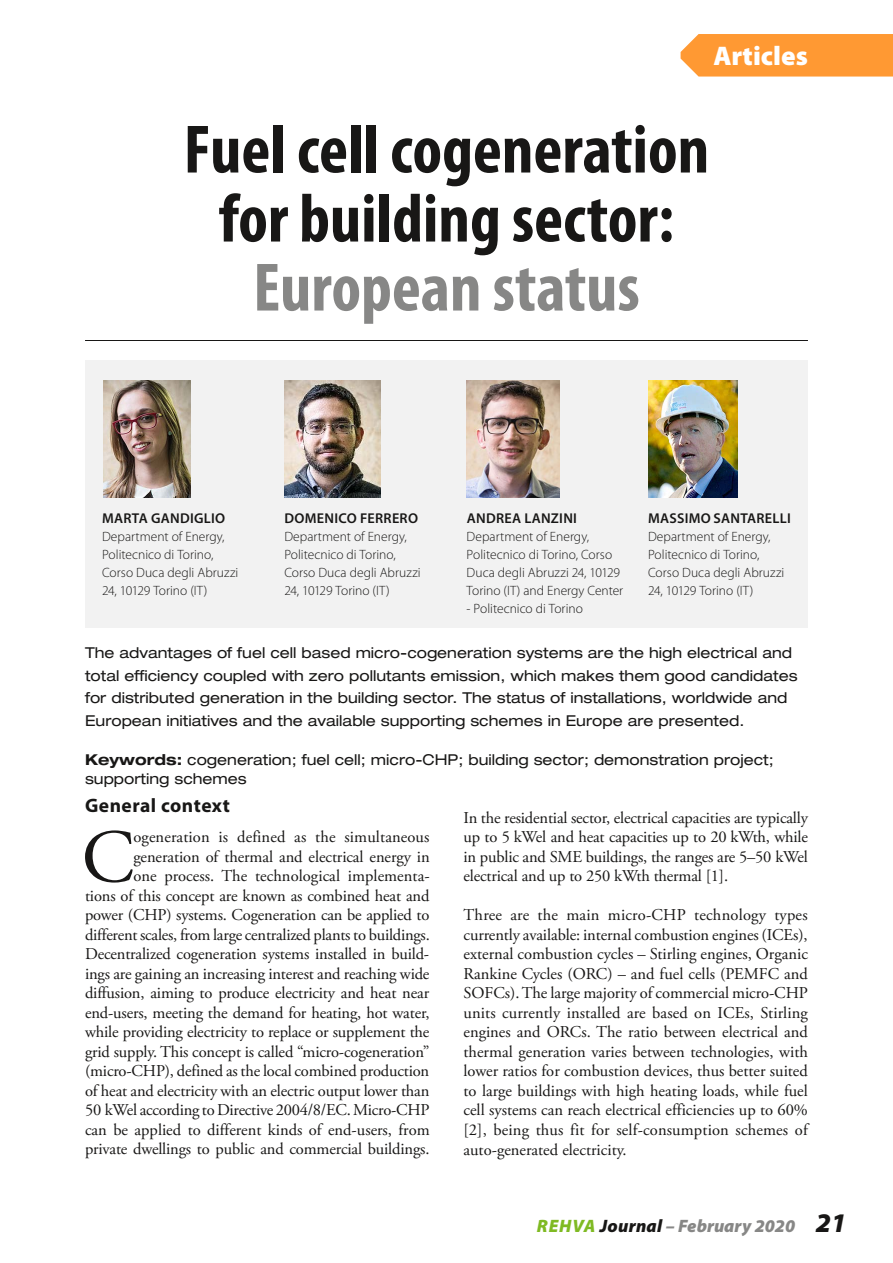
<style>
.page{position:relative;width:893px;height:1263px;background:#fff}
.page>*{position:absolute;margin:0;border:0;box-sizing:border-box;transform-origin:0 0}
.t1{font:75.3px "Adobe Garamond Pro";color:#181716}
.t2{font:700 condensed 69px/69px "Myriad Pro";color:#181716;text-align:center}
.t3{font:700 condensed 69px "Myriad Pro";color:#878786}
.t4{font:900 27px "Myriad Pro";color:#fff}
.t5{font:700 19.5px "Myriad Pro";letter-spacing:.025em;color:#181716}
.t6{font:italic 900 18px "Myriad Pro";letter-spacing:.01em;color:#878786}
.t7{font:16.5px/19.5px "Adobe Garamond Pro";letter-spacing:-.01em;color:#181716;text-align:justify}
.t8{font:expanded 15px/22.5px "Helvetica Neue LT Std";color:#181716}
.t9{font:600 14.25px "Myriad Pro";letter-spacing:.02em;color:#181716}
.t10{font:300 13.5px/18px "Myriad Pro";color:#181716}
.s1{font-weight:700}
.s2{color:#7fba23}
.s3{color:#181716}
.s4{font-size:27px;color:#181716}
</style>
<div class="page">
<div style="left:85px;top:360px;width:723px;height:268px;background:#f2f2f2"></div>
<hr style="left:85px;top:340px;width:723px;height:1px;background:#181716">
<img style="left:467px;top:380px;width:92px;height:117px">
<img style="left:284px;top:380px;width:96px;height:117px">
<img style="left:103px;top:380px;width:87px;height:117px">
<img style="left:648px;top:380px;width:89px;height:117px">
<div style="left:681px;top:34px;width:212px;height:43px;background:#f93"></div>
<h3 class="t4" style="left:713px;top:37px;width:96px">Articles</h3>
<h2 class="t2" style="left:184px;top:114px;width:527px">Fuel cell cogeneration for building sector:</h2>
<h2 class="t3" style="left:253px;top:244px;width:388px">European status</h2>
<p class="t9" style="left:102px;top:509px;width:125px">MARTA GANDIGLIO</p>
<p class="t10" style="left:102px;top:527px;width:138px">Department of Energy,<br>Politecnico di Torino,<br>Corso Duca degli Abruzzi<br>24, 10129 Torino (IT)</p>
<p class="t9" style="left:284px;top:509px;width:135px">DOMENICO FERRERO</p>
<p class="t10" style="left:284px;top:527px;width:138px">Department of Energy,<br>Politecnico di Torino,<br>Corso Duca degli Abruzzi<br>24, 10129 Torino (IT)</p>
<p class="t9" style="left:467px;top:509px;width:112px">ANDREA LANZINI</p>
<p class="t10" style="left:467px;top:527px;width:158px">Department of Energy,<br>Politecnico di Torino, Corso<br>Duca degli Abruzzi 24, 10129<br>Torino (IT) and Energy Center</p>
<p class="t10" style="left:467px;top:599px;width:118px">- Politecnico di Torino</p>
<p class="t9" style="left:648px;top:509px;width:144px">MASSIMO SANTARELLI</p>
<p class="t10" style="left:648px;top:527px;width:138px">Department of Energy,<br>Politecnico di Torino,<br>Corso Duca degli Abruzzi<br>24, 10129 Torino (IT)</p>
<p class="t8" style="left:85px;top:641px;width:714px">The advantages of fuel cell based micro-cogeneration systems are the high electrical and total efficiency coupled with zero pollutants emission, which makes them good candidates for distributed generation in the building sector. The status of installations, worldwide and European initiatives and the available supporting schemes in Europe are presented.</p>
<p class="t8" style="left:85px;top:749px;width:690px;line-height:19.5px"><span class="s1">Keywords:</span> cogeneration; fuel cell; micro-CHP; building sector; demonstration project; supporting schemes</p>
<p class="t5" style="left:85px;top:793px;width:146px">General context</p>
<h1 class="t1" style="left:82px;top:812px;width:54px">C</h1>
<p class="t7" style="left:85px;top:828px;width:346px;text-align:right">ogeneration is defined as the simultaneous generation of thermal and electrical energy in<br>one process. The technological implementa-<br>tions of this concept are known as combined heat and power (CHP) systems. Cogeneration can be applied to different scales, from large centralized plants to buildings.<br>Decentralized cogeneration systems installed in build&shy;ings are gaining an increasing interest and reaching wide diffusion, aiming to produce electricity and heat near end-users, meeting the demand for heating, hot water, while providing electricity to replace or supplement the grid supply. This concept is called “micro-cogeneration” (micro-CHP), defined as the local combined production of heat and electricity with an electric output lower than 50 kWel according to Directive 2004/8/EC. Micro-CHP can be applied to different kinds of end-users, from private dwellings to public and commercial buildings.</p>
<p class="t7" style="left:463px;top:808px;width:346px">In the residential sector, electrical capacities are typically up to 5 kWel and heat capacities up to 20 kWth, while in public and SME buildings, the ranges are 5–50 kWel electrical and up to 250 kWth thermal [1].</p>
<p class="t7" style="left:463px;top:906px;width:346px">Three are the main micro-CHP technology types currently available: internal combustion engines (ICEs), external combustion cycles – Stirling engines, Organic Rankine Cycles (ORC) – and fuel cells (PEMFC and SOFCs). The large majority of commercial micro-CHP units currently installed are based on ICEs, Stirling engines and ORCs. The ratio between electrical and thermal generation varies between technologies, with lower ratios for combustion devices, thus better suited to large buildings with high heating loads, while fuel cell systems can reach electrical efficiencies up to 60% [2], being thus fit for self-consumption schemes of auto-generated electricity.</p>
<p class="t6" style="left:537px;top:1214px;width:311px"><span class="s2">REHVA</span> <span class="s3">Journal</span> – February 2020 <span class="s4">21</span></p>
</div>
